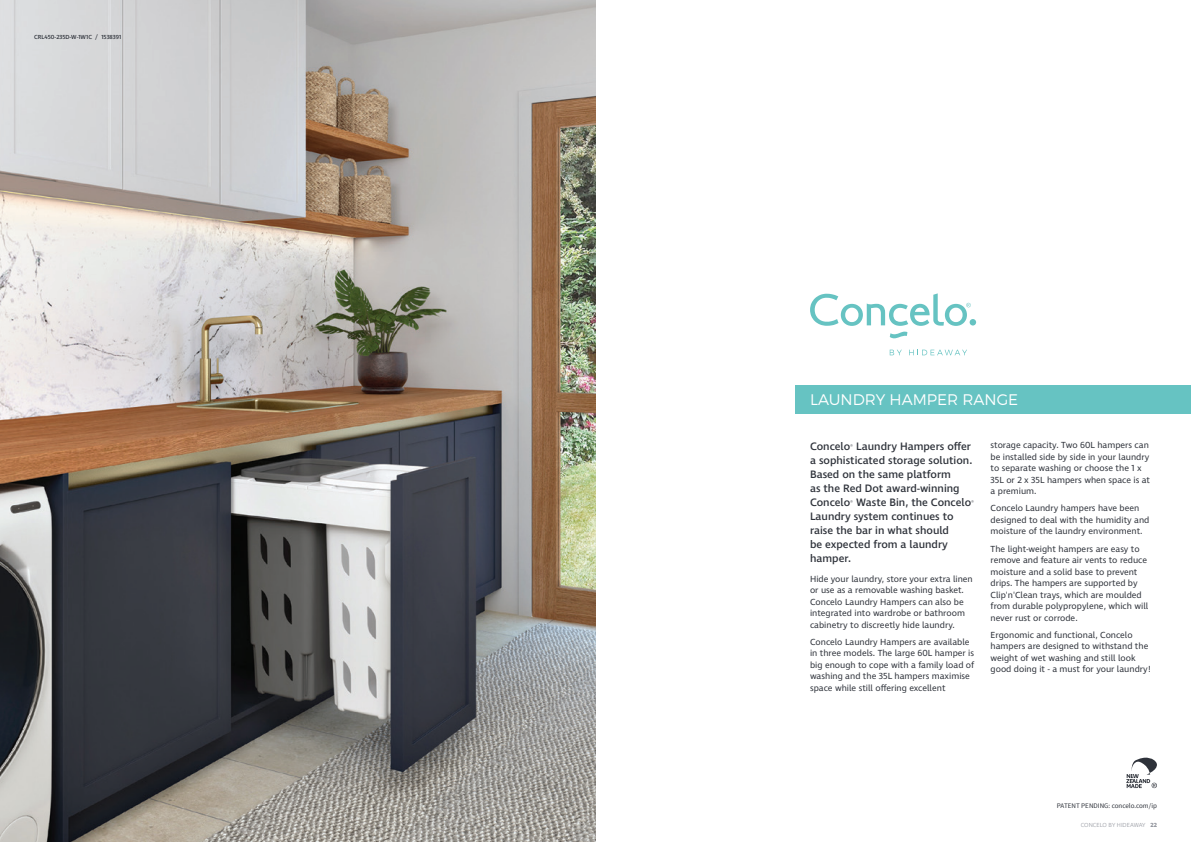
<style>
.page{position:relative;width:1191px;height:842px;background:#fff}
.page>*{position:absolute;margin:0;border:0;box-sizing:border-box;transform-origin:0 0}
.t1{font:300 15.3px "Montserrat";color:#fff}
.Larger_body_intro{font:500 11px/14px "Ingra";color:#2e323a}
.Body_9pt{font:9px/11.5px "Ingra";color:#2e323a}
.copy{font:7px "Source Sans Pro";color:#2e323a}
.sub_heading_-_helv{font:500 6px "Ingra";color:#2e323a}
.range_feature_headin{font:300 6px "Ingra";color:#92959d}
.s1{font-weight:700}
</style>
<div class="page">
<img style="left:0;top:0;width:595px;height:842px">
<div style="left:796px;top:385px;width:395px;height:29px;background:#66c3c2"></div>
<div style="left:969px;top:319px;width:7px;height:6px;background:#66c3c2;border-radius:50%"></div>
<svg style="left:889px;top:350px;width:12px;height:5px"></svg>
<svg style="left:909px;top:350px;width:58px;height:5px"></svg>
<svg style="left:810px;top:293px;width:160px;height:45px"></svg>
<svg style="left:1126px;top:757px;width:31px;height:31px"></svg>
<p class="sub_heading_-_helv" style="left:34px;top:33px;width:89px">CRL450-235D-W-1W1C / 1538391</p>
<p class="t1" style="left:810px;top:390px;width:210px">LAUNDRY HAMPER RANGE</p>
<p class="Larger_body_intro" style="left:810px;top:440px;width:166px">Concelo<sup>®</sup> Laundry Hampers offer a sophisticated storage solution.<br>Based on the same platform<br>as the Red Dot award-winning<br>Concelo<sup>®</sup> Waste Bin, the Concelo<sup>®<br></sup>Laundry system continues to raise the bar in what should<br>be expected from a laundry hamper.</p>
<p class="Body_9pt" style="left:810px;top:573px;width:164px">Hide your laundry, store your extra linen or use as a removable washing basket.<br>Concelo Laundry Hampers can also be integrated into wardrobe or bathroom cabinetry to discreetly hide laundry.</p>
<p class="Body_9pt" style="left:810px;top:637px;width:166px">Concelo Laundry Hampers are available in three models. The large 60L hamper is big enough to cope with a family load of washing and the 35L hampers maximise space while still offering excellent</p>
<p class="Body_9pt" style="left:990px;top:440px;width:161px">storage capacity. Two 60L hampers can be installed side by side in your laundry to separate washing or choose the 1 x<br>35L or 2 x 35L hampers when space is at a premium.</p>
<p class="Body_9pt" style="left:990px;top:503px;width:160px">Concelo Laundry hampers have been designed to deal with the humidity and moisture of the laundry environment.</p>
<p class="Body_9pt" style="left:990px;top:543px;width:159px">The light-weight hampers are easy to remove and feature air vents to reduce moisture and a solid base to prevent drips. The hampers are supported by Clip'n'Clean trays, which are moulded from durable polypropylene, which will never rust or corrode.</p>
<p class="Body_9pt" style="left:990px;top:629px;width:162px">Ergonomic and functional, Concelo hampers are designed to withstand the weight of wet washing and still look good doing it - a must for your laundry!</p>
<p class="copy" style="left:1057px;top:801px;width:102px">PATENT PENDING: concelo.com/ip</p>
<p class="range_feature_headin" style="left:1080px;top:822px;width:78px">CONCELO BY HIDEAWAY <span class="s1">22</span></p>
</div>
